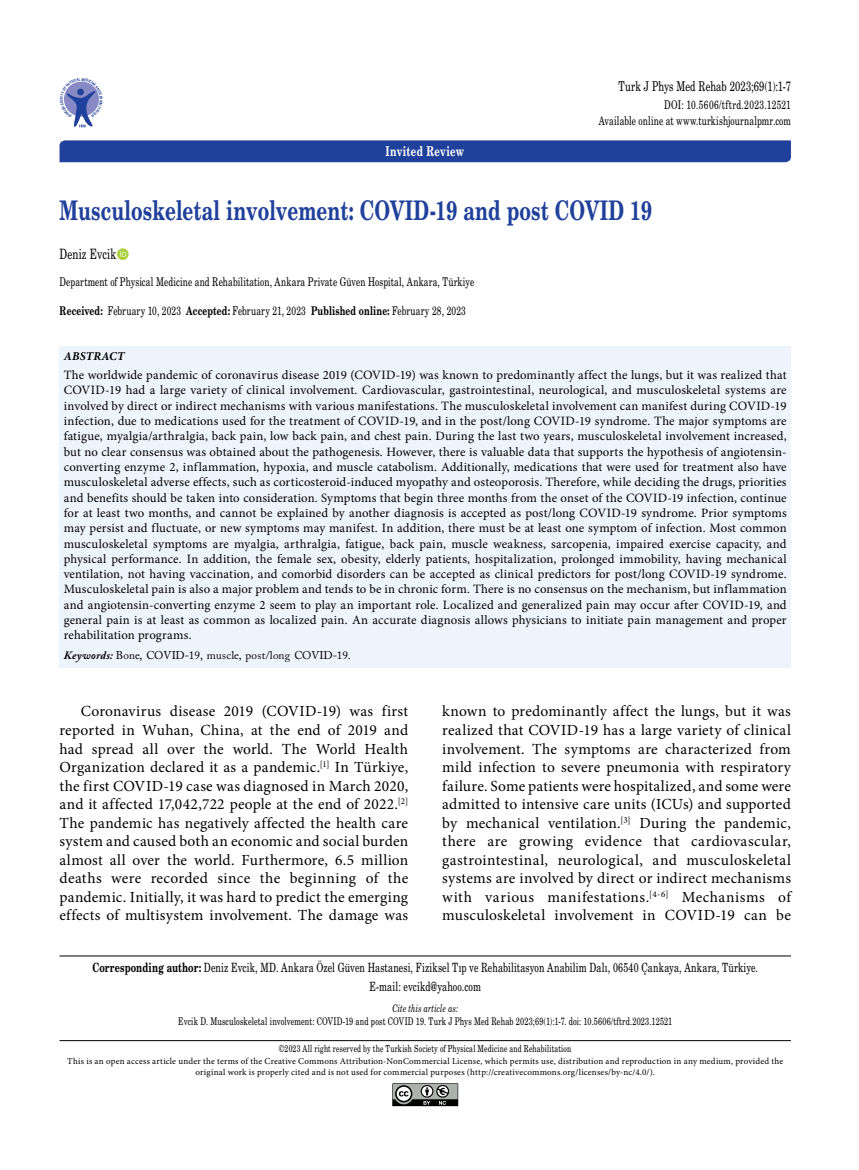
<style>
.page{position:relative;width:859px;height:1170px;background:#fff}
.page>*{position:absolute;margin:0;border:0;box-sizing:border-box;transform-origin:0 0}
.t1{font:27px "Madison Bold Tr";color:#20419b}
.t2{font:15.45px/18.6px "Minion Pro";letter-spacing:.015em;color:#000;text-align:justify}
.t3{font:14.25px "Madison Tr";letter-spacing:.01em;color:#000}
.t4{font:13.5px "Madison Tr";letter-spacing:.005em;color:#000}
.t5{font:13.5px "Madison Bold Tr";letter-spacing:.025em;color:#fff}
.t6{font:12.75px/15.3px "Minion Pro";letter-spacing:.01em;color:#000;text-align:justify}
.t7{font:12.75px/19.5px "Madison Tr";letter-spacing:.015em;color:#000;text-align:center}
.t8{font:12px/15.6px "Madison Tr";letter-spacing:.015em;color:#000;text-align:right}
.t9{font:italic 700 12px "Minion Pro";letter-spacing:.015em;color:#000}
.t10{font:11.25px "Adobe Caslon Pro";letter-spacing:.015em;color:#000}
.t11{font:10.5px "Madison Tr";letter-spacing:.015em;color:#000}
.t12{font:10.5px "Madison Italic Tr";letter-spacing:.015em;color:#000}
.t13{font:9.75px "Madison Tr";letter-spacing:.02em;color:#000}
.t14{font:9px/10.8px "Minion Pro";letter-spacing:.02em;color:#000;text-align:center}
.t15{font:3.6px "Helvetica Cond Bold Tr";color:#20419b}
.s1{font-family:"Madison Bold Tr"}
.s2{font-weight:700;font-style:italic}
</style>
<div class="page">
<div style="left:60px;top:140px;width:731px;height:22px;background:#20419b"></div>
<div style="left:60px;top:346px;width:731px;height:322px;background:#eef4fb"></div>
<hr style="left:60px;top:955px;width:731px;height:1px;background:#000">
<hr style="left:60px;top:1040px;width:731px;height:1px;background:#000">
<svg style="left:392px;top:1083px;width:66px;height:23px;background:#727572"></svg>
<svg style="left:64px;top:81px;width:35px;height:47px"></svg>
<p class="t15" style="left:59px;top:100px;width:4px;rotate:-90deg">C</p>
<p class="t5" style="left:385px;top:143px;width:80px">Invited Review</p>
<p class="t4" style="left:619px;top:78px;width:174px">Turk J Phys Med Rehab 2023;69(1):1-7</p>
<p class="t8" style="left:599px;top:97px;width:194px">DOI: 10.5606/tftrd.2023.12521<br>Available online at www.turkishjournalpmr.com</p>
<h1 class="t1" style="left:60px;top:193px;width:594px">Musculoskeletal involvement: COVID-19 and post COVID 19</h1>
<p class="t3" style="left:60px;top:245px;width:58px">Deniz Evcik</p>
<p class="t8" style="left:60px;top:273px;width:416px">Department of Physical Medicine and Rehabilitation, Ankara Private Güven Hospital, Ankara, Türkiye</p>
<p class="t8" style="left:60px;top:302px;width:408px"><span class="s1">Received:</span> February 10, 2023 <span class="s1">Accepted:</span> February 21, 2023 <span class="s1">Published online:</span> February 28, 2023</p>
<p class="t9" style="left:64px;top:347px;width:62px">ABSTRACT</p>
<p class="t6" style="left:64px;top:367px;width:724px">The worldwide pandemic of coronavirus disease 2019 (COVID-19) was known to predominantly affect the lungs, but it was realized that COVID-19 had a large variety of clinical involvement. Cardiovascular, gastrointestinal, neurological, and musculoskeletal systems are involved by direct or indirect mechanisms with various manifestations. The musculoskeletal involvement can manifest during COVID-19 infection, due to medications used for the treatment of COVID-19, and in the post/long COVID-19 syndrome. The major symptoms are fatigue, myalgia/arthralgia, back pain, low back pain, and chest pain. During the last two years, musculoskeletal involvement increased, but no clear consensus was obtained about the pathogenesis. However, there is valuable data that supports the hypothesis of angiotensin&shy;converting enzyme 2, inflammation, hypoxia, and muscle catabolism. Additionally, medications that were used for treatment also have musculoskeletal adverse effects, such as corticosteroid-induced myopathy and osteoporosis. Therefore, while deciding the drugs, priorities and benefits should be taken into consideration. Symptoms that begin three months from the onset of the COVID-19 infection, continue for at least two months, and cannot be explained by another diagnosis is accepted as post/long COVID-19 syndrome. Prior symptoms may persist and fluctuate, or new symptoms may manifest. In addition, there must be at least one symptom of infection. Most common musculoskeletal symptoms are myalgia, arthralgia, fatigue, back pain, muscle weakness, sarcopenia, impaired exercise capacity, and physical performance. In addition, the female sex, obesity, elderly patients, hospitalization, prolonged immobility, having mechanical ventilation, not having vaccination, and comorbid disorders can be accepted as clinical predictors for post/long COVID-19 syndrome.<br>Musculoskeletal pain is also a major problem and tends to be in chronic form. There is no consensus on the mechanism, but inflammation and angiotensin-converting enzyme 2 seem to play an important role. Localized and generalized pain may occur after COVID-19, and general pain is at least as common as localized pain. An accurate diagnosis allows physicians to initiate pain management and proper rehabilitation programs.</p>
<p class="t10" style="left:64px;top:649px;width:288px"><span class="s2">Keywords:</span> Bone, COVID-19, muscle, post/long COVID-19.</p>
<p class="t2" style="left:60px;top:702px;width:350px;text-indent:21px">Coronavirus disease 2019 (COVID-19) was first reported in Wuhan, China, at the end of 2019 and had spread all over the world. The World Health Organization declared it as a pandemic.<sup>[1]</sup> In Türkiye, the first COVID-19 case was diagnosed in March 2020, and it affected 17,042,722 people at the end of 2022.<sup>[2] </sup>The pandemic has negatively affected the health care system and caused both an economic and social burden almost all over the world. Furthermore, 6.5 million deaths were recorded since the beginning of the pandemic. Initially, it was hard to predict the emerging effects of multisystem involvement. The damage was</p>
<p class="t2" style="left:442px;top:702px;width:350px">known to predominantly affect the lungs, but it was realized that COVID-19 has a large variety of clinical involvement. The symptoms are characterized from mild infection to severe pneumonia with respiratory failure. Some patients were hospitalized, and some were admitted to intensive care units (ICUs) and supported by mechanical ventilation.<sup>[3]</sup> During the pandemic, there are growing evidence that cardiovascular, gastrointestinal, neurological, and musculoskeletal systems are involved by direct or indirect mechanisms with various manifestations.<sup>[4-6]</sup> Mechanisms of musculoskeletal involvement in COVID-19 can be</p>
<p class="t7" style="left:92px;top:956px;width:667px"><span class="s1">Corresponding author:</span> Deniz Evcik, MD. Ankara Özel Güven Hastanesi, Fiziksel Tıp ve Rehabilitasyon Anabilim Dalı, 06540 Çankaya, Ankara, Türkiye.<br>E-mail: evcikd@yahoo.com</p>
<p class="t12" style="left:392px;top:1001px;width:67px">Cite this article as:</p>
<p class="t11" style="left:178px;top:1014px;width:495px">Evcik D. Musculoskeletal involvement: COVID-19 and post COVID 19. Turk J Phys Med Rehab 2023;69(1):1-7. doi: 10.5606/tftrd.2023.12521</p>
<p class="t14" style="left:67px;top:1055px;width:717px">This is an open access article under the terms of the Creative Commons Attribution-NonCommercial License, which permits use, distribution and reproduction in any medium, provided the original work is properly cited and is not used for commercial purposes (http://creativecommons.org/licenses/by-nc/4.0/).</p>
<p class="t13" style="left:279px;top:1042px;width:293px">©2023 All right reserved by the Turkish Society of Physical Medicine and Rehabilitation</p>
</div>
